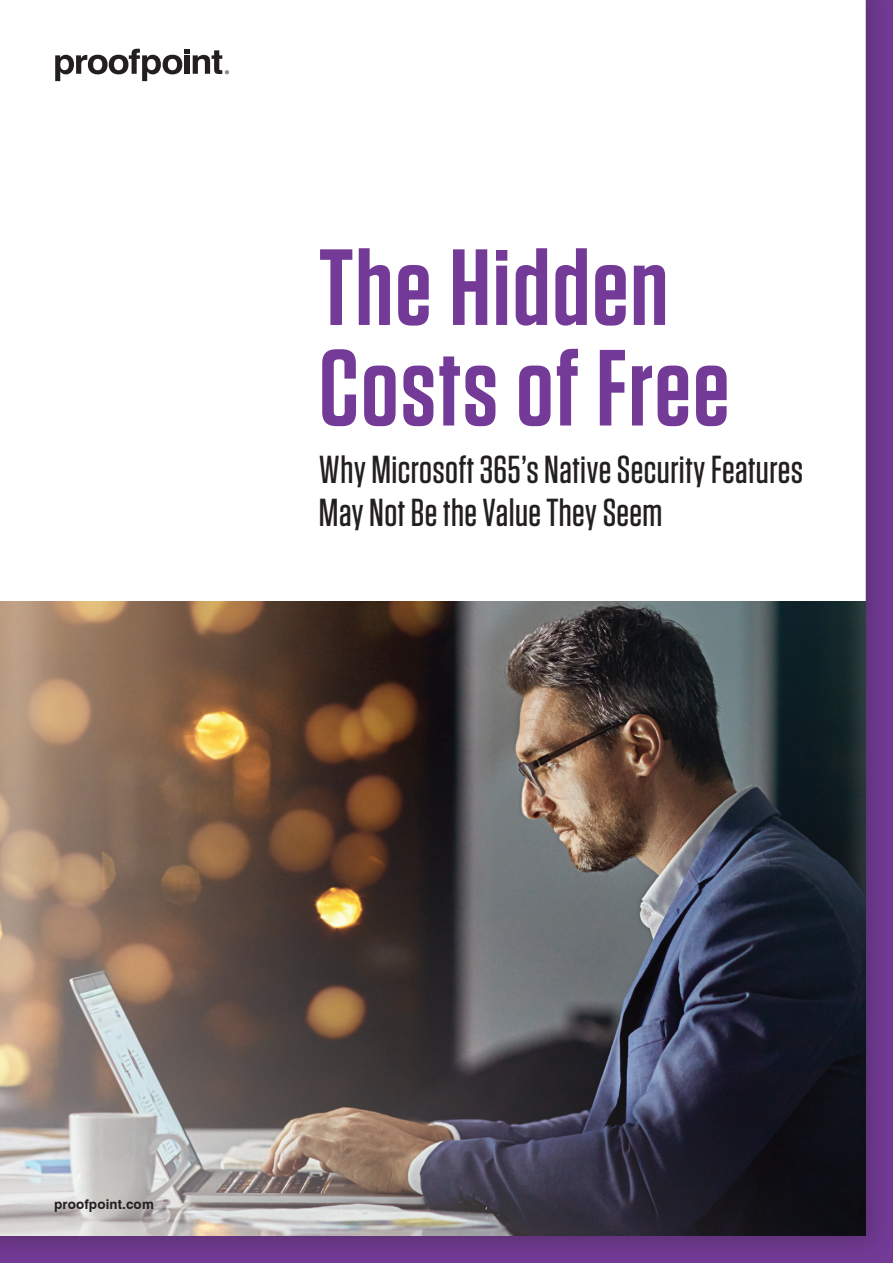
<style>
.page{position:relative;width:893px;height:1263px;background:#fff}
.page>*{position:absolute;margin:0;border:0;box-sizing:border-box;transform-origin:0 0}
.t1{font:600 108px/100.5px "Tungsten";letter-spacing:.02em;color:#743a97}
.t2{font:500 39px/43.5px "Tungsten";letter-spacing:.01em;color:#231f20}
.t3{font:700 13.5px "Swiss 721 BT";letter-spacing:.01em;color:#231f20}
</style>
<div class="page">
<div style="left:0;top:0;width:893px;height:1263px;background:#231f20;opacity:.3"></div>
<svg style="left:0;top:0;width:866px;height:602px"></svg>
<img style="left:0;top:602px;width:866px;height:634px">
<svg style="left:55px;top:49px;width:174px;height:32px"></svg>
<h1 class="t1" style="left:319px;top:239px;width:412px">The Hidden<br>Costs of Free</h1>
<p class="t2" style="left:319px;top:448px;width:486px">Why Microsoft 365’s Native Security Features<br>May Not Be the Value They Seem</p>
<p class="t3" style="left:54px;top:1196px;width:101px">proofpoint.com</p>
</div>
